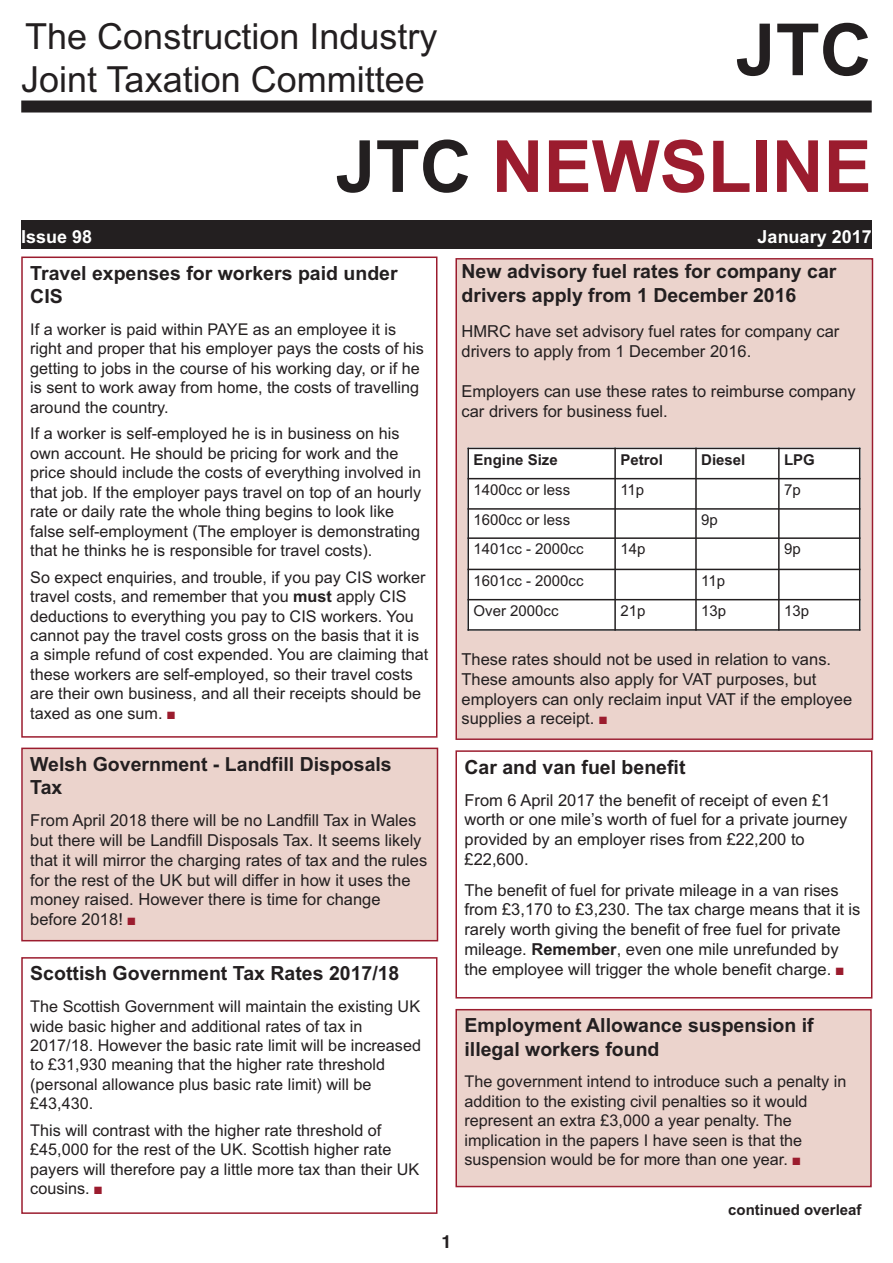
<style>
.page{position:relative;width:893px;height:1263px;background:#fff}
.page>*{position:absolute;margin:0;border:0;box-sizing:border-box;transform-origin:0 0}
.t1{font:700 72px "Arial";color:#9b1c2e}
.t2{font:700 72px "Arial";color:#231f20}
.t3{font:36px/43.2px "Arial";color:#231f20}
.t4{font:700 19.5px/23.4px "Arial";color:#231f20}
.t5{font:700 18px "Arial";color:#fff}
.t6{font:700 18px "Helvetica";color:#231f20}
.t7{font:16.5px/19.8px "Arial";color:#231f20}
.t8{font:16.2px/19.5px "Arial";color:#231f20}
.t9{font:15px "Arial";color:#231f20}
.t10{font:700 15px "Arial";color:#231f20}
.s1{color:#231f20}
.s2{font-weight:700}
.s3{color:#9b1c2e}
</style>
<div class="page">
<div style="left:21px;top:101px;width:851px;height:12px;background:#231f20"></div>
<div style="left:21px;top:221px;width:434px;height:28px;background:#231f20"></div>
<div style="left:455px;top:221px;width:417px;height:28px;background:#231f20"></div>
<div style="left:455px;top:750px;width:417px;height:248px;border:2px solid #9b1c2e"></div>
<div style="left:23px;top:749px;width:414px;height:191px;background:#ebd3cc"></div>
<div style="left:21px;top:748px;width:417px;height:193px;border:2px solid #9b1c2e"></div>
<div style="left:457px;top:1010px;width:413px;height:176px;background:#ebd3cc"></div>
<div style="left:455px;top:1009px;width:417px;height:178px;border:2px solid #9b1c2e"></div>
<div style="left:21px;top:957px;width:416px;height:257px;border:2px solid #9b1c2e"></div>
<div style="left:21px;top:257px;width:416px;height:481px;border:2px solid #9b1c2e"></div>
<div style="left:458px;top:261px;width:412px;height:476px;background:#ebd3cc"></div>
<div style="left:455px;top:258px;width:418px;height:482px;border:2px solid #9b1c2e"></div>
<div style="left:467px;top:448px;width:148px;height:31px;background:#fff"></div>
<div style="left:615px;top:448px;width:81px;height:31px;background:#fff"></div>
<div style="left:696px;top:448px;width:83px;height:31px;background:#fff"></div>
<div style="left:779px;top:448px;width:81px;height:31px;background:#fff"></div>
<div style="left:467px;top:479px;width:148px;height:30px;background:#fff"></div>
<div style="left:615px;top:479px;width:81px;height:30px;background:#fff"></div>
<div style="left:696px;top:479px;width:83px;height:30px;background:#fff"></div>
<div style="left:779px;top:479px;width:81px;height:30px;background:#fff"></div>
<div style="left:467px;top:509px;width:148px;height:29px;background:#fff"></div>
<div style="left:615px;top:509px;width:81px;height:29px;background:#fff"></div>
<div style="left:696px;top:509px;width:83px;height:29px;background:#fff"></div>
<div style="left:779px;top:509px;width:81px;height:29px;background:#fff"></div>
<div style="left:467px;top:538px;width:148px;height:31px;background:#fff"></div>
<div style="left:615px;top:538px;width:81px;height:31px;background:#fff"></div>
<div style="left:696px;top:538px;width:83px;height:31px;background:#fff"></div>
<div style="left:779px;top:538px;width:81px;height:31px;background:#fff"></div>
<div style="left:467px;top:569px;width:148px;height:31px;background:#fff"></div>
<div style="left:615px;top:569px;width:81px;height:31px;background:#fff"></div>
<div style="left:696px;top:569px;width:83px;height:31px;background:#fff"></div>
<div style="left:779px;top:569px;width:81px;height:31px;background:#fff"></div>
<div style="left:467px;top:600px;width:148px;height:31px;background:#fff"></div>
<div style="left:615px;top:600px;width:81px;height:31px;background:#fff"></div>
<div style="left:696px;top:600px;width:83px;height:31px;background:#fff"></div>
<div style="left:779px;top:600px;width:81px;height:31px;background:#fff"></div>
<hr style="left:467px;top:448px;width:2px;height:183px;background:#231f20">
<hr style="left:614px;top:448px;width:2px;height:183px;background:#231f20">
<hr style="left:695px;top:448px;width:2px;height:183px;background:#231f20">
<hr style="left:778px;top:448px;width:2px;height:183px;background:#231f20">
<hr style="left:859px;top:448px;width:1px;height:183px;background:#231f20">
<hr style="left:467px;top:448px;width:393px;height:1px;background:#231f20">
<hr style="left:467px;top:478px;width:393px;height:1px;background:#231f20">
<hr style="left:467px;top:508px;width:393px;height:2px;background:#231f20">
<hr style="left:467px;top:537px;width:393px;height:2px;background:#231f20">
<hr style="left:467px;top:569px;width:393px;height:1px;background:#231f20">
<hr style="left:467px;top:599px;width:393px;height:1px;background:#231f20">
<hr style="left:467px;top:629px;width:393px;height:2px;background:#231f20">
<h2 class="t3" style="left:21px;top:15px;width:418px">The Construction Industry<br>Joint Taxation Committee</h2>
<h1 class="t2" style="left:736px;top:8px;width:138px">JTC</h1>
<h1 class="t1" style="left:336px;top:125px;width:538px"><span class="s1">JTC</span> NEWSLINE</h1>
<p class="t5" style="left:21px;top:226px;width:73px">Issue 98</p>
<p class="t5" style="left:758px;top:226px;width:116px">January 2017</p>
<p class="t4" style="left:30px;top:261px;width:369px">Travel expenses for workers paid under<br>CIS</p>
<p class="t8" style="left:30px;top:320px;width:395px">If a worker is paid within PAYE as an employee it is right and proper that his employer pays the costs of his getting to jobs in the course of his working day, or if he is sent to work away from home, the costs of travelling around the country.</p>
<p class="t8" style="left:30px;top:424px;width:392px">If a worker is self-employed he is in business on his own account. He should be pricing for work and the price should include the costs of everything involved in that job. If the employer pays travel on top of an hourly rate or daily rate the whole thing begins to look like false self-employment (The employer is demonstrating that he thinks he is responsible for travel costs).</p>
<p class="t8" style="left:30px;top:567px;width:400px">So expect enquiries, and trouble, if you pay CIS worker travel costs, and remember that you <span class="s2">must</span> apply CIS deductions to everything you pay to CIS workers. You cannot pay the travel costs gross on the basis that it is a simple refund of cost expended. You are claiming that these workers are self-employed, so their travel costs are their own business, and all their receipts should be taxed as one sum. <span class="s3">■</span></p>
<p class="t4" style="left:30px;top:752px;width:363px">Welsh Government - Landfill Disposals<br>Tax</p>
<p class="t7" style="left:30px;top:811px;width:399px">From April 2018 there will be no Landfill Tax in Wales but there will be Landfill Disposals Tax. It seems likely that it will mirror the charging rates of tax and the rules for the rest of the UK but will differ in how it uses the money raised. However there is time for change before 2018! <span class="s3">■</span></p>
<p class="t4" style="left:30px;top:962px;width:371px">Scottish Government Tax Rates 2017/18</p>
<p class="t8" style="left:30px;top:997px;width:392px">The Scottish Government will maintain the existing UK wide basic higher and additional rates of tax in 2017/18. However the basic rate limit will be increased to £31,930 meaning that the higher rate threshold (personal allowance plus basic rate limit) will be £43,430.</p>
<p class="t8" style="left:30px;top:1120px;width:390px">This will contrast with the higher rate threshold of £45,000 for the rest of the UK. Scottish higher rate payers will therefore pay a little more tax than their UK cousins. <span class="s3">■</span></p>
<p class="t4" style="left:461px;top:260px;width:376px">New advisory fuel rates for company car drivers apply from 1 December 2016</p>
<p class="t7" style="left:461px;top:322px;width:379px">HMRC have set advisory fuel rates for company car drivers to apply from 1 December 2016.</p>
<p class="t7" style="left:461px;top:381px;width:396px">Employers can use these rates to reimburse company car drivers for business fuel.</p>
<p class="t10" style="left:473px;top:451px;width:86px">Engine Size</p>
<p class="t10" style="left:620px;top:451px;width:44px">Petrol</p>
<p class="t10" style="left:701px;top:451px;width:46px">Diesel</p>
<p class="t10" style="left:784px;top:451px;width:32px">LPG</p>
<p class="t9" style="left:473px;top:481px;width:98px">1400cc or less</p>
<p class="t9" style="left:620px;top:481px;width:25px">11p</p>
<p class="t9" style="left:784px;top:481px;width:18px">7p</p>
<p class="t9" style="left:473px;top:511px;width:98px">1600cc or less</p>
<p class="t9" style="left:701px;top:511px;width:18px">9p</p>
<p class="t9" style="left:473px;top:540px;width:112px">1401cc - 2000cc</p>
<p class="t9" style="left:620px;top:540px;width:27px">14p</p>
<p class="t9" style="left:784px;top:540px;width:18px">9p</p>
<p class="t9" style="left:473px;top:572px;width:112px">1601cc - 2000cc</p>
<p class="t9" style="left:701px;top:572px;width:25px">11p</p>
<p class="t9" style="left:473px;top:602px;width:87px">Over 2000cc</p>
<p class="t9" style="left:620px;top:602px;width:27px">21p</p>
<p class="t9" style="left:701px;top:602px;width:27px">13p</p>
<p class="t9" style="left:784px;top:602px;width:27px">13p</p>
<p class="t7" style="left:461px;top:649px;width:392px">These rates should not be used in relation to vans.<br>These amounts also apply for VAT purposes, but employers can only reclaim input VAT if the employee supplies a receipt. <span class="s3">■</span></p>
<p class="t4" style="left:464px;top:755px;width:223px">Car and van fuel benefit</p>
<p class="t7" style="left:464px;top:790px;width:385px">From 6 April 2017 the benefit of receipt of even £1 worth or one mile’s worth of fuel for a private journey provided by an employer rises from £22,200 to £22,600.</p>
<p class="t7" style="left:464px;top:880px;width:397px">The benefit of fuel for private mileage in a van rises from £3,170 to £3,230. The tax charge means that it is rarely worth giving the benefit of free fuel for private mileage. <span class="s2">Remember</span>, even one mile unrefunded by the employee will trigger the whole benefit charge. <span class="s3">■</span></p>
<p class="t6" style="left:441px;top:1231px;width:12px">1</p>
<p class="t4" style="left:464px;top:1014px;width:351px">Employment Allowance suspension if illegal workers found</p>
<p class="t8" style="left:464px;top:1072px;width:383px">The government intend to introduce such a penalty in addition to the existing civil penalties so it would represent an extra £3,000 a year penalty. The implication in the papers I have seen is that the suspension would be for more than one year. <span class="s3">■</span></p>
<p class="t10" style="left:728px;top:1201px;width:135px">continued overleaf</p>
</div>
